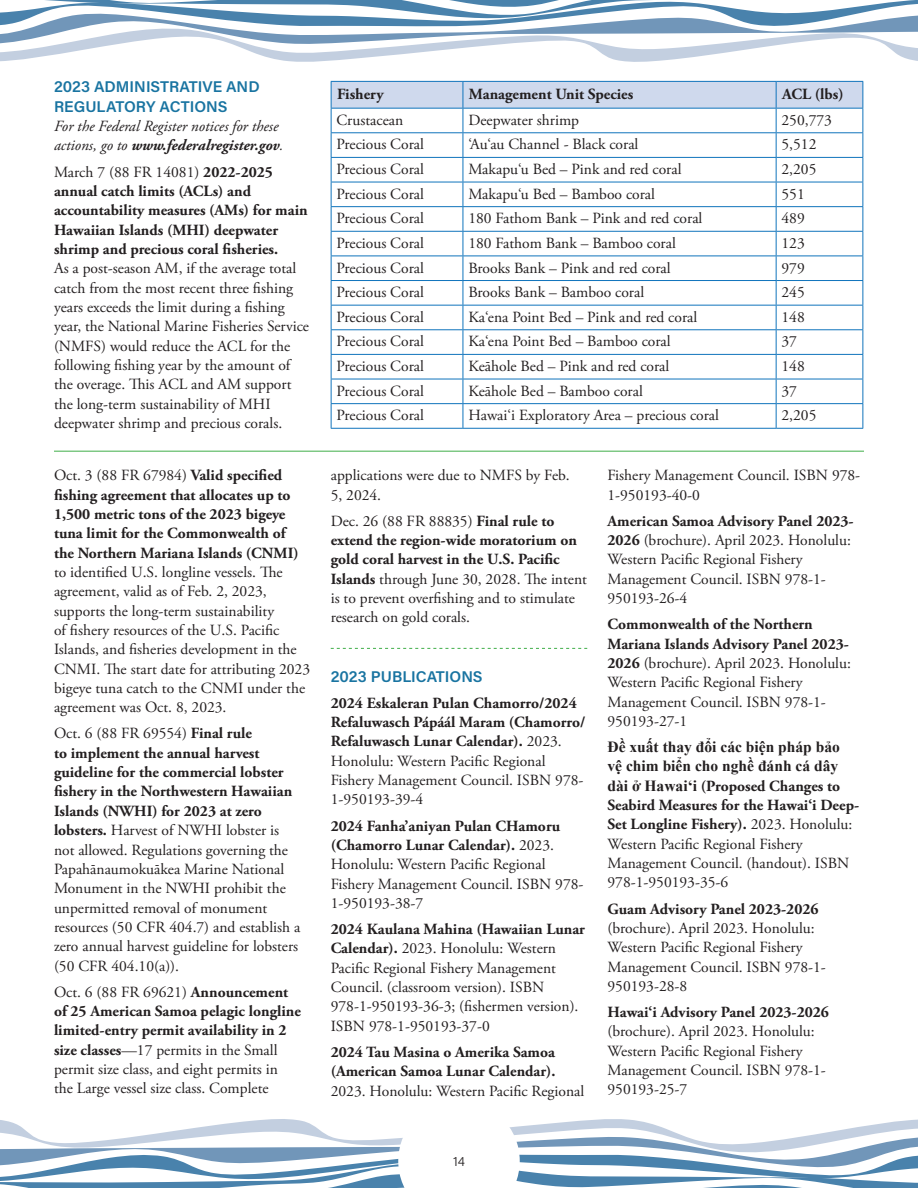
<style>
.page{position:relative;width:918px;height:1188px;background:#fff}
.page>*{position:absolute;margin:0;border:0;box-sizing:border-box;transform-origin:0 0}
.t1{font:15.6px/19.4px "Adobe Garamond Pro";color:#231f20}
.t2{font:700 15.6px/19.4px "Adobe Garamond Pro";color:#231f20}
.t3{font:italic 15.6px/19.4px "Adobe Garamond Pro";color:#231f20}
.t4{font:600 15.6px/19.4px "Acumin Pro";color:#1974a1}
.t5{font:300 13.5px "Acumin Pro";color:#231f20}
.s1{font-weight:700}
.s2{font-weight:400}
.s3{font-family:"Times New Roman";font-weight:700}
</style>
<div class="page">
<svg style="left:331px;top:648px;width:256px;height:1px"></svg>
<svg style="left:331px;top:81px;width:532px;height:347px"></svg>
<hr style="left:331px;top:428px;width:132px;height:1px;background:#1074bc">
<hr style="left:463px;top:428px;width:313px;height:1px;background:#1074bc">
<hr style="left:776px;top:428px;width:87px;height:1px;background:#1074bc">
<hr style="left:54px;top:451px;width:810px;height:1px;background:#40ae49">
<svg style="left:0;top:1119px;width:918px;height:69px"></svg>
<svg style="left:0;top:0;width:918px;height:62px"></svg>
<p class="t4" style="left:54px;top:77px;width:207px">2023 ADMINISTRATIVE AND<br>REGULATORY ACTIONS</p>
<p class="t3" style="left:54px;top:117px;width:231px">For the Federal Register notices for these actions, go to <span class="s1">www.federalregister.gov</span>.</p>
<p class="t1" style="left:54px;top:162px;width:257px">March 7 (88 FR 14081) <span class="s1">2022-2025 annual catch limits (ACLs) and accountability measures (AMs) for main Hawaiian Islands (MHI) deepwater shrimp and precious coral fisheries.<br></span>As a post-season AM, if the average total catch from the most recent three fishing years exceeds the limit during a fishing year, the National Marine Fisheries Service (NMFS) would reduce the ACL for the following fishing year by the amount of the overage. This ACL and AM support the long-term sustainability of MHI deepwater shrimp and precious corals.</p>
<p class="t1" style="left:54px;top:466px;width:258px">Oct. 3 (88 FR 67984) <span class="s1">Valid specified fishing agreement that allocates up to 1,500 metric tons of the 2023 bigeye tuna limit for the Commonwealth of<br>the Northern Mariana Islands (CNMI) </span>to identified U.S. longline vessels. The agreement, valid as of Feb. 2, 2023, supports the long-term sustainability<br>of fishery resources of the U.S. Pacific Islands, and fisheries development in the CNMI. The start date for attributing 2023 bigeye tuna catch to the CNMI under the agreement was Oct. 8, 2023.</p>
<p class="t1" style="left:54px;top:724px;width:248px">Oct. 6 (88 FR 69554) <span class="s1">Final rule<br>to implement the annual harvest guideline for the commercial lobster fishery in the Northwestern Hawaiian Islands (NWHI) for 2023 at zero lobsters.</span> Harvest of NWHI lobster is not allowed. Regulations governing the Papahānaumokuākea Marine National Monument in the NWHI prohibit the unpermitted removal of monument resources (50 CFR 404.7) and establish a zero annual harvest guideline for lobsters (50 CFR 404.10(a)).</p>
<p class="t1" style="left:54px;top:983px;width:248px">Oct. 6 (88 FR 69621) <span class="s1">Announcement of 25 American Samoa pelagic longline limited-entry permit availability in 2 size classes</span>—17 permits in the Small permit size class, and eight permits in<br>the Large vessel size class. Complete</p>
<p class="t2" style="left:337px;top:84px;width:48px">Fishery</p>
<p class="t2" style="left:469px;top:84px;width:166px">Management Unit Species</p>
<p class="t2" style="left:782px;top:84px;width:63px">ACL (lbs)</p>
<p class="t1" style="left:337px;top:111px;width:68px">Crustacean</p>
<p class="t1" style="left:468px;top:111px;width:112px">Deepwater shrimp</p>
<p class="t1" style="left:782px;top:111px;width:52px">250,773</p>
<p class="t1" style="left:337px;top:135px;width:89px">Precious Coral</p>
<p class="t1" style="left:468px;top:135px;width:172px">‘Au‘au Channel - Black coral</p>
<p class="t1" style="left:782px;top:135px;width:36px">5,512</p>
<p class="t1" style="left:337px;top:160px;width:89px">Precious Coral</p>
<p class="t1" style="left:468px;top:160px;width:215px">Makapu‘u Bed – Pink and red coral</p>
<p class="t1" style="left:782px;top:160px;width:36px">2,205</p>
<p class="t1" style="left:337px;top:185px;width:89px">Precious Coral</p>
<p class="t1" style="left:468px;top:185px;width:188px">Makapu‘u Bed – Bamboo coral</p>
<p class="t1" style="left:782px;top:185px;width:25px">551</p>
<p class="t1" style="left:337px;top:209px;width:89px">Precious Coral</p>
<p class="t1" style="left:468px;top:209px;width:236px">180 Fathom Bank – Pink and red coral</p>
<p class="t1" style="left:782px;top:209px;width:25px">489</p>
<p class="t1" style="left:337px;top:234px;width:89px">Precious Coral</p>
<p class="t1" style="left:468px;top:234px;width:209px">180 Fathom Bank – Bamboo coral</p>
<p class="t1" style="left:782px;top:234px;width:25px">123</p>
<p class="t1" style="left:337px;top:258px;width:89px">Precious Coral</p>
<p class="t1" style="left:468px;top:258px;width:204px">Brooks Bank – Pink and red coral</p>
<p class="t1" style="left:782px;top:258px;width:25px">979</p>
<p class="t1" style="left:337px;top:283px;width:89px">Precious Coral</p>
<p class="t1" style="left:468px;top:283px;width:177px">Brooks Bank – Bamboo coral</p>
<p class="t1" style="left:782px;top:283px;width:25px">245</p>
<p class="t1" style="left:337px;top:308px;width:89px">Precious Coral</p>
<p class="t1" style="left:468px;top:308px;width:230px">Ka‘ena Point Bed – Pink and red coral</p>
<p class="t1" style="left:782px;top:308px;width:25px">148</p>
<p class="t1" style="left:337px;top:332px;width:89px">Precious Coral</p>
<p class="t1" style="left:468px;top:332px;width:204px">Ka‘ena Point Bed – Bamboo coral</p>
<p class="t1" style="left:782px;top:332px;width:17px">37</p>
<p class="t1" style="left:337px;top:357px;width:89px">Precious Coral</p>
<p class="t1" style="left:468px;top:357px;width:203px">Keāhole Bed – Pink and red coral</p>
<p class="t1" style="left:782px;top:357px;width:25px">148</p>
<p class="t1" style="left:337px;top:382px;width:89px">Precious Coral</p>
<p class="t1" style="left:468px;top:382px;width:176px">Keāhole Bed – Bamboo coral</p>
<p class="t1" style="left:782px;top:382px;width:17px">37</p>
<p class="t1" style="left:337px;top:406px;width:89px">Precious Coral</p>
<p class="t1" style="left:468px;top:406px;width:252px">Hawai‘i Exploratory Area – precious coral</p>
<p class="t1" style="left:782px;top:406px;width:36px">2,205</p>
<p class="t1" style="left:331px;top:466px;width:240px">applications were due to NMFS by Feb.<br>5, 2024.</p>
<p class="t1" style="left:331px;top:512px;width:258px">Dec. 26 (88 FR 88835) <span class="s1">Final rule to extend the region-wide moratorium on gold coral harvest in the U.S. Pacific Islands</span> through June 30, 2028. The intent is to prevent overfishing and to stimulate research on gold corals.</p>
<p class="t4" style="left:331px;top:666px;width:153px">2023 PUBLICATIONS</p>
<p class="t2" style="left:331px;top:693px;width:256px">2024 Eskaleran Pulan Chamorro/2024<br>Refaluwasch Pápáál Maram (Chamorro/ Refaluwasch Lunar Calendar). <span class="s2">2023.<br>Honolulu: Western Pacific Regional Fishery Management Council. ISBN 978- 1-950193-39-4</span></p>
<p class="t1" style="left:331px;top:816px;width:254px"><span class="s1">2024 Fanha’aniyan Pulan CHamoru (Chamorro Lunar Calendar).</span> 2023.<br>Honolulu: Western Pacific Regional<br>Fishery Management Council. ISBN 978-<br>1-950193-38-7</p>
<p class="t1" style="left:331px;top:920px;width:256px"><span class="s1">2024 Kaulana Mahina (Hawaiian Lunar Calendar).</span> 2023. Honolulu: Western Pacific Regional Fishery Management Council. (classroom version). ISBN 978-1-950193-36-3; (fishermen version).<br>ISBN 978-1-950193-37-0</p>
<p class="t2" style="left:331px;top:1042px;width:255px">2024 Tau Masina o Amerika Samoa (American Samoa Lunar Calendar).<br><span class="s2">2023. Honolulu: Western Pacific Regional</span></p>
<p class="t1" style="left:607px;top:466px;width:254px">Fishery Management Council. ISBN 978-<br>1-950193-40-0</p>
<p class="t1" style="left:607px;top:512px;width:248px"><span class="s1">American Samoa Advisory Panel 2023-<br>2026</span> (brochure). April 2023. Honolulu:<br>Western Pacific Regional Fishery<br>Management Council. ISBN 978-1-<br>950193-26-4</p>
<p class="t1" style="left:607px;top:615px;width:245px"><span class="s1">Commonwealth of the Northern<br>Mariana Islands Advisory Panel 2023-<br>2026</span> (brochure). April 2023. Honolulu:<br>Western Pacific Regional Fishery<br>Management Council. ISBN 978-1-<br>950193-27-1</p>
<p class="t1" style="left:607px;top:738px;width:253px"><span class="s3">Đề xuất thay đổi các biện pháp bảo<br>vệ chim biển cho nghề đánh cá dây dài ở Hawaiʻi</span> <span class="s1">(Proposed Changes to Seabird Measures for the Hawai‘i Deep-Set Longline Fishery).</span> 2023. Honolulu:<br>Western Pacific Regional Fishery Management Council. (handout). ISBN 978-1-950193-35-6</p>
<p class="t1" style="left:607px;top:900px;width:220px"><span class="s1">Guam Advisory Panel 2023-2026 </span>(brochure). April 2023. Honolulu:<br>Western Pacific Regional Fishery<br>Management Council. ISBN 978-1-<br>950193-28-8</p>
<p class="t1" style="left:607px;top:1003px;width:223px"><span class="s1">Hawai‘i Advisory Panel 2023-2026 </span>(brochure). April 2023. Honolulu:<br>Western Pacific Regional Fishery<br>Management Council. ISBN 978-1-<br>950193-25-7</p>
<p class="t5" style="left:453px;top:1152px;width:13px">14</p>
</div>
